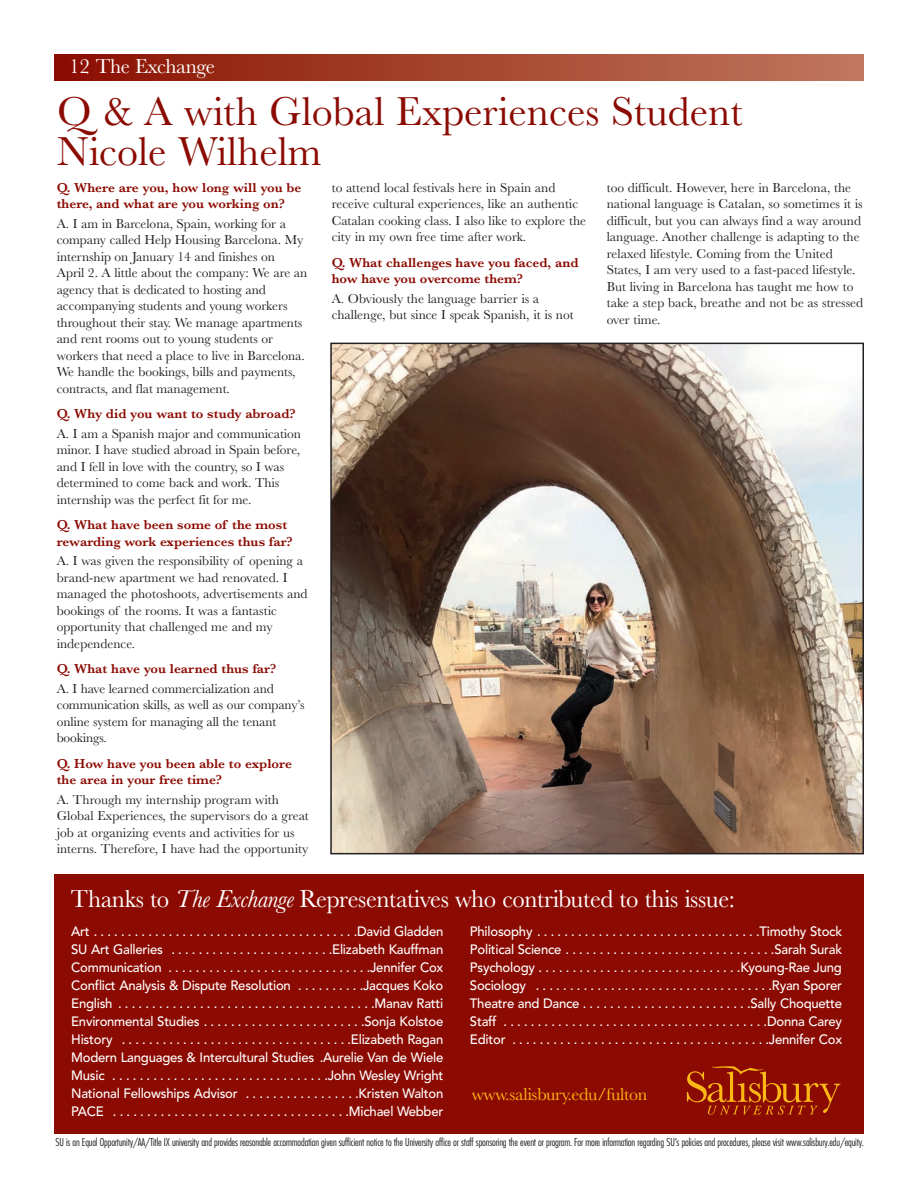
<style>
.page{position:relative;width:918px;height:1188px;background:#fff}
.page>*{position:absolute;margin:0;border:0;box-sizing:border-box;transform-origin:0 0}
.t1{font:42px/40.5px "Baskerville";color:#8b0a02}
.t2{font:25.5px "Baskerville";letter-spacing:-.015em;color:#fff}
.t3{font:21px "Baskerville";letter-spacing:-.02em;color:#fff}
.t4{font:18px "Baskerville";letter-spacing:-.015em;color:#fcb814}
.t5{font:13.5px/16.5px "Baskerville";color:#231f20}
.t6{font:500 13.5px/18px "Avenir LT Com";letter-spacing:-.015em;color:#fff;text-align:justify}
.t7{font:600 13.5px/16.5px "Baskerville";color:#8b0a02}
.t8{font:300 condensed 10.5px "Futura Com";letter-spacing:-.01em;color:#231f20}
.s1{font-style:italic}
</style>
<div class="page">
<div style="left:54px;top:54px;width:810px;height:27px;background:linear-gradient(to right,#8a1000,#c0795d)"></div>
<div style="left:54px;top:874px;width:810px;height:260px;background:#8b0a02"></div>
<svg style="left:687px;top:1066px;width:153px;height:49px"></svg>
<img style="left:333px;top:346px;width:528px;height:505px">
<div style="left:330px;top:343px;width:534px;height:511px;border:2px solid #231f20"></div>
<h3 class="t3" style="left:69px;top:54px;width:148px">12 The Exchange</h3>
<h1 class="t1" style="left:57px;top:91px;width:687px">Q &amp; A with Global Experiences Student<br>Nicole Wilhelm</h1>
<p class="t7" style="left:57px;top:179px;width:246px">Q. Where are you, how long will you be there, and what are you working on?</p>
<p class="t5" style="left:57px;top:215px;width:252px">A. I am in Barcelona, Spain, working for a company called Help Housing Barcelona. My internship on January 14 and finishes on<br>April 2. A little about the company: We are an agency that is dedicated to hosting and accompanying students and young workers throughout their stay. We manage apartments and rent rooms out to young students or workers that need a place to live in Barcelona.<br>We handle the bookings, bills and payments, contracts, and flat management.</p>
<p class="t7" style="left:57px;top:406px;width:240px">Q. Why did you want to study abroad?</p>
<p class="t5" style="left:57px;top:425px;width:246px">A. I am a Spanish major and communication minor. I have studied abroad in Spain before, and I fell in love with the country, so I was determined to come back and work. This internship was the perfect fit for me.</p>
<p class="t7" style="left:57px;top:517px;width:237px">Q. What have been some of the most rewarding work experiences thus far?</p>
<p class="t5" style="left:57px;top:553px;width:252px">A. I was given the responsibility of opening a brand-new apartment we had renovated. I managed the photoshoots, advertisements and bookings of the rooms. It was a fantastic opportunity that challenged me and my independence.</p>
<p class="t7" style="left:57px;top:661px;width:221px">Q. What have you learned thus far?</p>
<p class="t5" style="left:57px;top:680px;width:249px">A. I have learned commercialization and communication skills, as well as our company’s online system for managing all the tenant bookings.</p>
<p class="t7" style="left:57px;top:755px;width:237px">Q. How have you been able to explore the area in your free time?</p>
<p class="t5" style="left:57px;top:791px;width:254px">A. Through my internship program with Global Experiences, the supervisors do a great job at organizing events and activities for us interns. Therefore, I have had the opportunity</p>
<p class="t5" style="left:607px;top:179px;width:258px">too difficult. However, here in Barcelona, the national language is Catalan, so sometimes it is difficult, but you can always find a way around language. Another challenge is adapting to the relaxed lifestyle. Coming from the United States, I am very used to a fast-paced lifestyle.<br>But living in Barcelona has taught me how to take a step back, breathe and not be as stressed over time.</p>
<p class="t5" style="left:332px;top:179px;width:256px">to attend local festivals here in Spain and receive cultural experiences, like an authentic Catalan cooking class. I also like to explore the city in my own free time after work.</p>
<p class="t7" style="left:332px;top:254px;width:248px">Q. What challenges have you faced, and how have you overcome them?</p>
<p class="t5" style="left:332px;top:290px;width:244px">A. Obviously the language barrier is a challenge, but since I speak Spanish, it is not</p>
<h2 class="t2" style="left:71px;top:875px;width:666px">Thanks to <span class="s1">The Exchange</span> Representatives who contributed to this issue:</h2>
<p class="t6" style="left:71px;top:922px;width:374px">Art . . . . . . . . . . . . . . . . . . . . . . . . . . . . . . . . . . . . . . .David Gladden SU Art Galleries . . . . . . . . . . . . . . . . . . . . . . . .Elizabeth Kauffman Communication . . . . . . . . . . . . . . . . . . . . . . . . . . . . . .Jennifer Cox Conflict Analysis &amp; Dispute Resolution . . . . . . . . . .Jacques Koko English . . . . . . . . . . . . . . . . . . . . . . . . . . . . . . . . . . . . . .Manav Ratti Environmental Studies . . . . . . . . . . . . . . . . . . . . . . . .Sonja Kolstoe History . . . . . . . . . . . . . . . . . . . . . . . . . . . . . . . . . .Elizabeth Ragan Modern Languages &amp; Intercultural Studies .Aurelie Van de Wiele Music . . . . . . . . . . . . . . . . . . . . . . . . . . . . . . . .John Wesley Wright National Fellowships Advisor . . . . . . . . . . . . . . . . .Kristen Walton PACE . . . . . . . . . . . . . . . . . . . . . . . . . . . . . . . . . . .Michael Webber</p>
<p class="t6" style="left:470px;top:922px;width:374px">Philosophy . . . . . . . . . . . . . . . . . . . . . . . . . . . . . . . . .Timothy Stock Political Science . . . . . . . . . . . . . . . . . . . . . . . . . . . . . . .Sarah Surak Psychology . . . . . . . . . . . . . . . . . . . . . . . . . . . . . .Kyoung-Rae Jung Sociology . . . . . . . . . . . . . . . . . . . . . . . . . . . . . . . . . . .Ryan Sporer Theatre and Dance . . . . . . . . . . . . . . . . . . . . . . . . .Sally Choquette Staff . . . . . . . . . . . . . . . . . . . . . . . . . . . . . . . . . . . . . . .Donna Carey Editor . . . . . . . . . . . . . . . . . . . . . . . . . . . . . . . . . . . . . .Jennifer Cox</p>
<h2 class="t2" style="left:71px;top:884px;width:666px">Thanks to <span class="s1">The Exchange</span> Representatives who contributed to this issue:</h2>
<h3 class="t4" style="left:472px;top:1084px;width:177px">www.salisbury.edu/fulton</h3>
<p class="t8" style="left:55px;top:1135px;width:810px">SU is an Equal Opportunity/AA/Title IX university and provides reasonable accommodation given sufficient notice to the University office or staff sponsoring the event or program. For more information regarding SU’s policies and procedures, please visit www.salisbury.edu/equity.</p>
</div>
